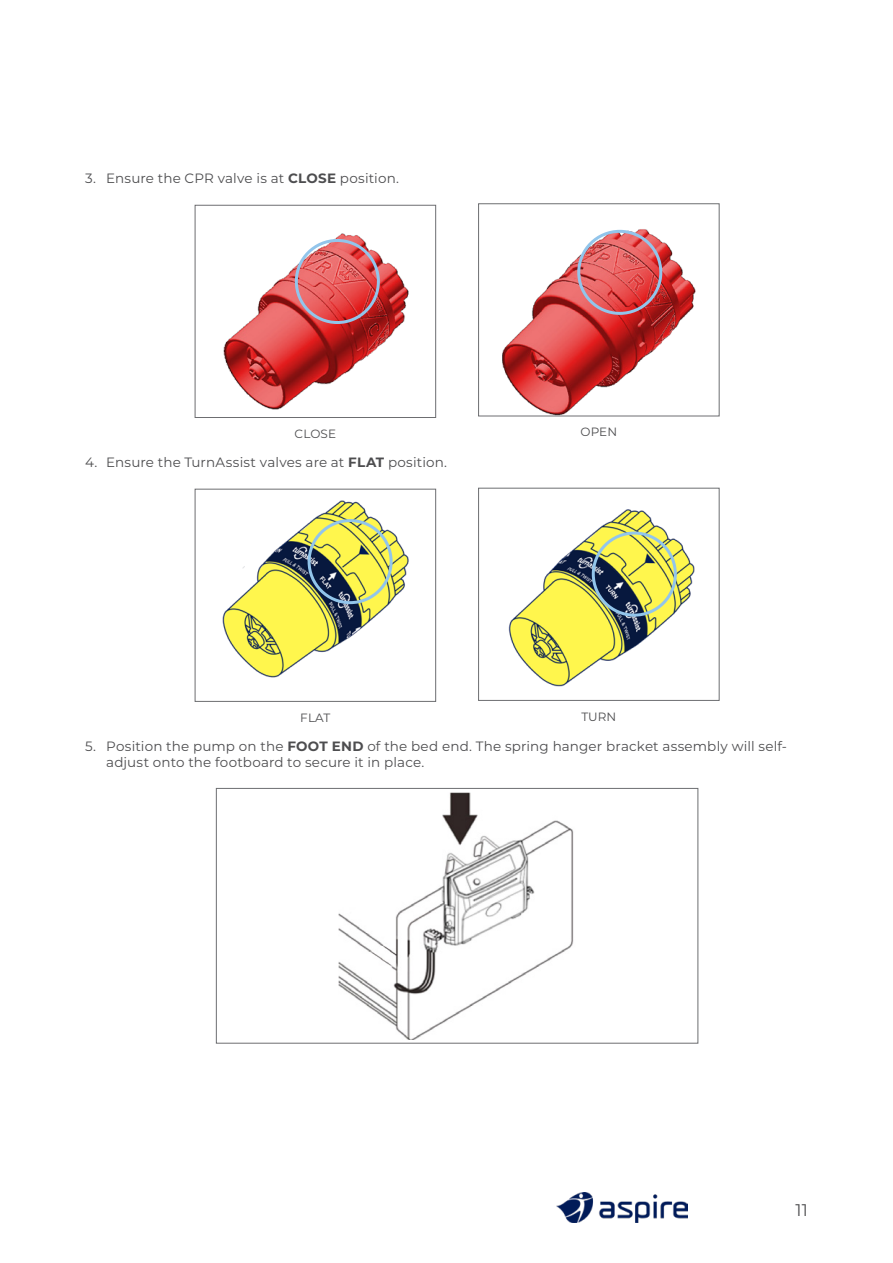
<style>
.page{position:relative;width:893px;height:1263px;background:#fff}
.page>*{position:absolute;margin:0;border:0;box-sizing:border-box;transform-origin:0 0}
.t1{font:16.8px "Montserrat";color:#4d4d4f}
.t2{font:13.5px/16.5px "Montserrat";letter-spacing:.01em;color:#4d4d4f}
.t3{font:12px "Montserrat";letter-spacing:.01em;color:#4d4d4f}
.s1{font-weight:700}
</style>
<div class="page">
<img style="left:557px;top:1193px;width:130px;height:29px">
<img style="left:223px;top:233px;width:186px;height:177px">
<div style="left:195px;top:205px;width:241px;height:213px;border:1px solid #6d6e71"></div>
<div style="left:295px;top:239px;width:85px;height:85px;border:3px solid #92c5eb;border-radius:50%"></div>
<img style="left:502px;top:229px;width:194px;height:185px">
<div style="left:577px;top:230px;width:85px;height:85px;border:3px solid #92c5eb;border-radius:50%"></div>
<img style="left:222px;top:500px;width:187px;height:178px">
<div style="left:195px;top:489px;width:241px;height:213px;border:1px solid #6d6e71"></div>
<div style="left:308px;top:519px;width:85px;height:85px;border:3px solid #92c5eb;border-radius:50%"></div>
<img style="left:508px;top:509px;width:187px;height:178px">
<div style="left:478px;top:488px;width:241px;height:213px;border:1px solid #6d6e71"></div>
<div style="left:592px;top:532px;width:85px;height:85px;border:3px solid #92c5eb;border-radius:50%"></div>
<img style="left:339px;top:792px;width:235px;height:247px">
<div style="left:216px;top:788px;width:482px;height:255px;border:1px solid #6d6e71"></div>
<p class="t2" style="left:85px;top:170px;width:315px">3. Ensure the CPR valve is at <span class="s1">CLOSE</span> position.</p>
<p class="t3" style="left:295px;top:425px;width:43px">CLOSE</p>
<p class="t3" style="left:580px;top:424px;width:38px">OPEN</p>
<p class="t2" style="left:85px;top:453px;width:363px">4. Ensure the TurnAssist valves are at <span class="s1">FLAT</span> position.</p>
<p class="t3" style="left:300px;top:709px;width:32px">FLAT</p>
<p class="t3" style="left:581px;top:708px;width:37px">TURN</p>
<p class="t2" style="left:106px;top:737px;width:682px;text-indent:-21px">5. Position the pump on the <span class="s1">FOOT END</span> of the bed end. The spring hanger bracket assembly will self&shy;adjust onto the footboard to secure it in place.</p>
<p class="t1" style="left:796px;top:1199px;width:14px">11</p>
</div>
